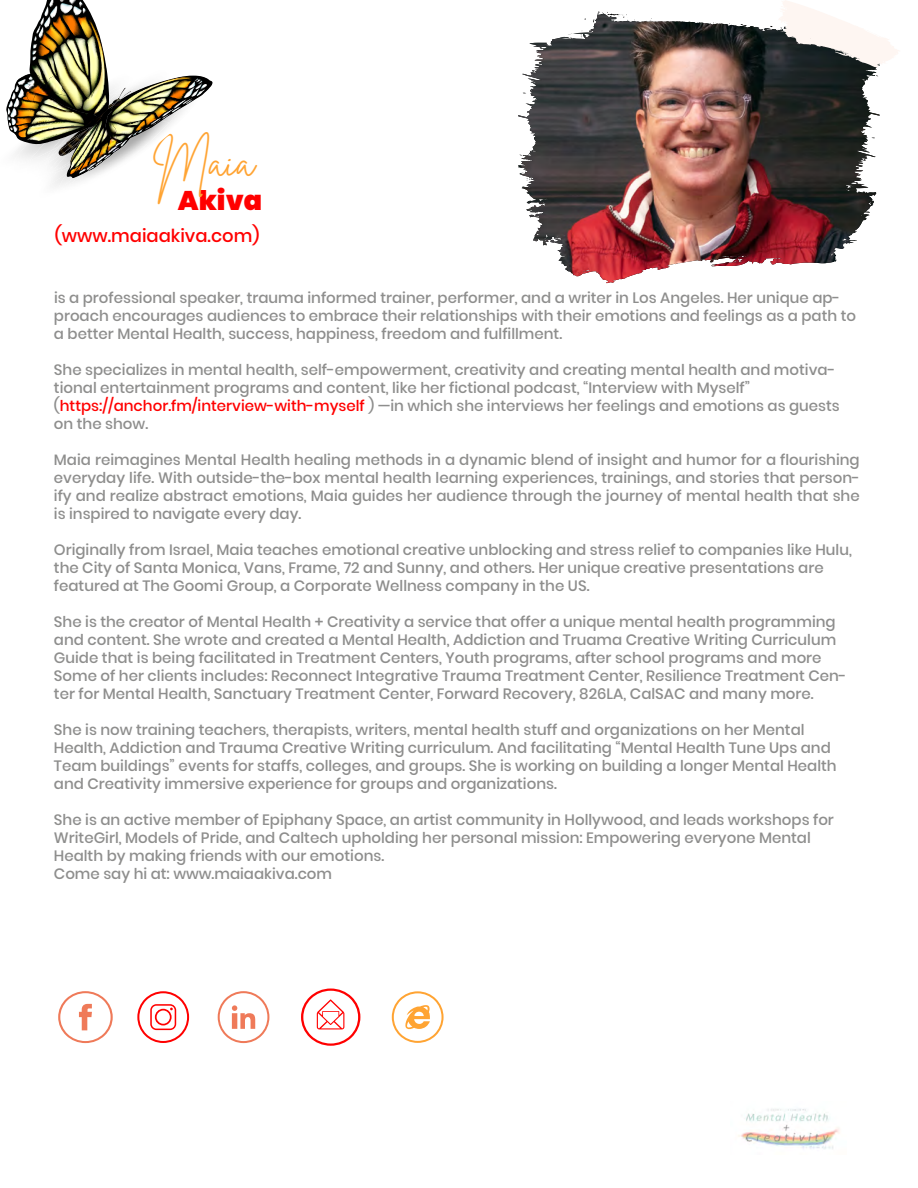
<style>
.page{position:relative;width:918px;height:1188px;background:#fff}
.page>*{position:absolute;margin:0;border:0;box-sizing:border-box;transform-origin:0 0}
.t1{font:45px "Brittany Signature";color:#ffa433}
.t2{font:900 27px "Poppins";color:#f00}
.t3{font:500 18px "Poppins";color:#f00}
.t4{font:500 15px/18px "Poppins";color:#8e8e8d}
.s1{color:#f00}
</style>
<div class="page">
<svg style="left:137px;top:991px;width:52px;height:52px"></svg>
<svg style="left:218px;top:991px;width:51px;height:52px"></svg>
<svg style="left:392px;top:991px;width:52px;height:52px"></svg>
<svg style="left:301px;top:989px;width:59px;height:57px"></svg>
<img style="left:518px;top:13px;width:362px;height:270px">
<img style="left:529px;top:14px;width:74px;height:53px">
<svg style="left:861px;top:158px;width:6px;height:3px"></svg>
<svg style="left:871px;top:137px;width:6px;height:2px"></svg>
<img style="left:738px;top:1108px;width:102px;height:41px">
<svg style="left:770px;top:0;width:129px;height:68px"></svg>
<img style="left:29px;top:7px;width:78px;height:60px">
<img style="left:31px;top:64px;width:7px;height:3px">
<img style="left:76px;top:61px;width:6px;height:6px">
<img style="left:38px;top:61px;width:38px;height:6px">
<img style="left:82px;top:16px;width:23px;height:51px">
<img style="left:6px;top:67px;width:203px;height:120px">
<img style="left:32px;top:0;width:55px;height:61px">
<img style="left:88px;top:122px;width:30px;height:37px">
<img style="left:27px;top:75px;width:40px;height:27px">
<svg style="left:58px;top:991px;width:55px;height:52px"></svg>
<h1 class="t1" style="left:153px;top:134px;width:103px">Maia</h1>
<h2 class="t2" style="left:178px;top:185px;width:86px">Akiva</h2>
<p class="t3" style="left:55px;top:226px;width:206px">(www.maiaakiva.com)</p>
<p class="t4" style="left:54px;top:289px;width:804px">is a professional speaker, trauma informed trainer, performer, and a writer in Los Angeles. Her unique ap&shy;proach encourages audiences to embrace their relationships with their emotions and feelings as a path to a better Mental Health, success, happiness, freedom and fulfillment.</p>
<p class="t4" style="left:54px;top:361px;width:787px">She specializes in mental health, self-empowerment, creativity and creating mental health and motiva&shy;tional entertainment programs and content, like her fictional podcast, “Interview with Myself” (<span class="s1">https://anchor.fm/interview-with-myself</span> ) —in which she interviews her feelings and emotions as guests on the show.</p>
<p class="t4" style="left:54px;top:451px;width:807px;text-align:justify">Maia reimagines Mental Health healing methods in a dynamic blend of insight and humor for a flourishing everyday life. With outside-the-box mental health learning experiences, trainings, and stories that person&shy;ify and realize abstract emotions, Maia guides her audience through the journey of mental health that she is inspired to navigate every day.</p>
<p class="t4" style="left:54px;top:541px;width:799px">Originally from Israel, Maia teaches emotional creative unblocking and stress relief to companies like Hulu, the City of Santa Monica, Vans, Frame, 72 and Sunny, and others. Her unique creative presentations are featured at The Goomi Group, a Corporate Wellness company in the US.</p>
<p class="t4" style="left:54px;top:613px;width:794px">She is the creator of Mental Health + Creativity a service that offer a unique mental health programming and content. She wrote and created a Mental Health, Addiction and Truama Creative Writing Curriculum Guide that is being facilitated in Treatment Centers, Youth programs, after school programs and more Some of her clients includes: Reconnect Integrative Trauma Treatment Center, Resilience Treatment Cen&shy;ter for Mental Health, Sanctuary Treatment Center, Forward Recovery, 826LA, CalSAC and many more.</p>
<p class="t4" style="left:54px;top:721px;width:784px">She is now training teachers, therapists, writers, mental health stuff and organizations on her Mental Health, Addiction and Trauma Creative Writing curriculum. And facilitating “Mental Health Tune Ups and Team buildings” events for staffs, colleges, and groups. She is working on building a longer Mental Health and Creativity immersive experience for groups and organizations.</p>
<p class="t4" style="left:54px;top:811px;width:782px">She is an active member of Epiphany Space, an artist community in Hollywood, and leads workshops for WriteGirl, Models of Pride, and Caltech upholding her personal mission: Empowering everyone Mental Health by making friends with our emotions.<br>Come say hi at: www.maiaakiva.com</p>
</div>
